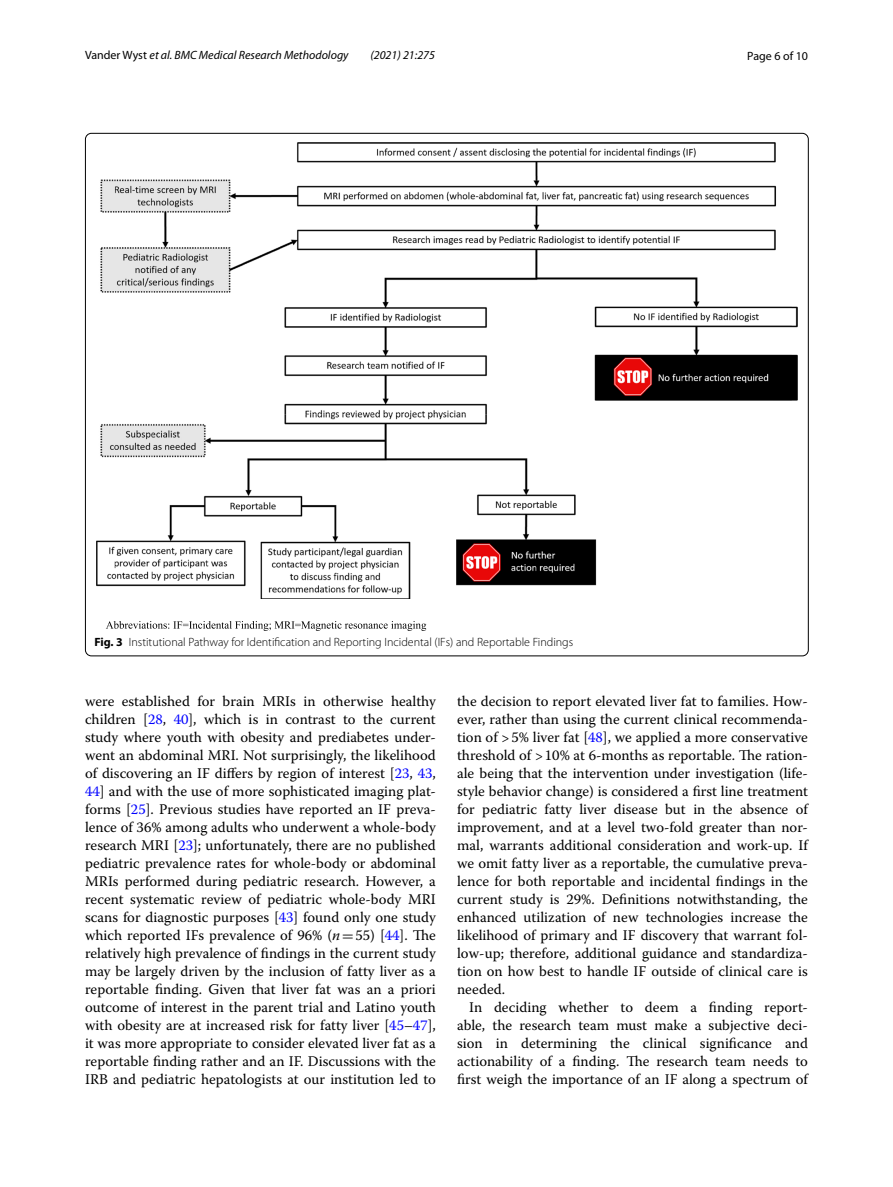
<style>
.page{position:relative;width:893px;height:1187px;background:#fff}
.page>*{position:absolute;margin:0;border:0;box-sizing:border-box;transform-origin:0 0}
.t1{font:14.7px/18px "Warnock Pro";color:#000;text-align:justify}
.t2{font:300 12px "Myriad Pro";color:#000}
.t3{font:italic 12px "Myriad Pro";color:#000}
.t4{font:12px "Myriad Pro";color:#000}
.s1{font-style:normal}
.s2{font-weight:700}
.s3{color:#00f}
.s4{font-style:italic}
.s5{font-family:"MTSY"}
</style>
<div class="page">
<img style="left:97px;top:142px;width:700px;height:457px">
<svg style="left:106px;top:621px;width:320px;height:10px"></svg>
<p class="t3" style="left:85px;top:48px;width:265px"><span class="s1">Vander Wyst</span> et al. BMC Medical Research Methodology</p>
<p class="t3" style="left:370px;top:48px;width:66px">(2021) 21:275</p>
<p class="t4" style="left:747px;top:48px;width:62px">Page 6 of 10</p>
<p class="t2" style="left:94px;top:635px;width:480px"><span class="s2">Fig. 3</span> Institutional Pathway for Identification and Reporting Incidental (IFs) and Reportable Findings</p>
<p class="t1" style="left:85px;top:691px;width:352px">were established for brain MRIs in otherwise healthy children [<span class="s3">28</span>, <span class="s3">40</span>], which is in contrast to the current study where youth with obesity and prediabetes under&shy;went an abdominal MRI. Not surprisingly, the likelihood of discovering an IF differs by region of interest [<span class="s3">23</span>, <span class="s3">43</span>, <span class="s3">44</span>] and with the use of more sophisticated imaging plat&shy;forms [<span class="s3">25</span>]. Previous studies have reported an IF preva&shy;lence of 36% among adults who underwent a whole-body research MRI [<span class="s3">23</span>]; unfortunately, there are no published pediatric prevalence rates for whole-body or abdominal MRIs performed during pediatric research. However, a recent systematic review of pediatric whole-body MRI scans for diagnostic purposes [<span class="s3">43</span>] found only one study which reported IFs prevalence of 96% (<span class="s4">n</span><span class="s5">=</span>55) [<span class="s3">44</span>]. The relatively high prevalence of findings in the current study may be largely driven by the inclusion of fatty liver as a reportable finding. Given that liver fat was an a priori outcome of interest in the parent trial and Latino youth with obesity are at increased risk for fatty liver [<span class="s3">45</span>–<span class="s3">47</span>], it was more appropriate to consider elevated liver fat as a reportable finding rather and an IF. Discussions with the IRB and pediatric hepatologists at our institution led to</p>
<p class="t1" style="left:457px;top:691px;width:352px">the decision to report elevated liver fat to families. How&shy;ever, rather than using the current clinical recommenda&shy;tion of &gt;5% liver fat [<span class="s3">48</span>], we applied a more conservative threshold of &gt;10% at 6-months as reportable. The ration&shy;ale being that the intervention under investigation (life&shy;style behavior change) is considered a first line treatment for pediatric fatty liver disease but in the absence of improvement, and at a level two-fold greater than nor&shy;mal, warrants additional consideration and work-up. If we omit fatty liver as a reportable, the cumulative preva&shy;lence for both reportable and incidental findings in the current study is 29%. Definitions notwithstanding, the enhanced utilization of new technologies increase the likelihood of primary and IF discovery that warrant fol&shy;low-up; therefore, additional guidance and standardiza&shy;tion on how best to handle IF outside of clinical care is needed.</p>
<p class="t1" style="left:457px;top:997px;width:352px;text-indent:12px">In deciding whether to deem a finding report&shy;able, the research team must make a subjective deci&shy;sion in determining the clinical significance and actionability of a finding. The research team needs to first weigh the importance of an IF along a spectrum of</p>
</div>
